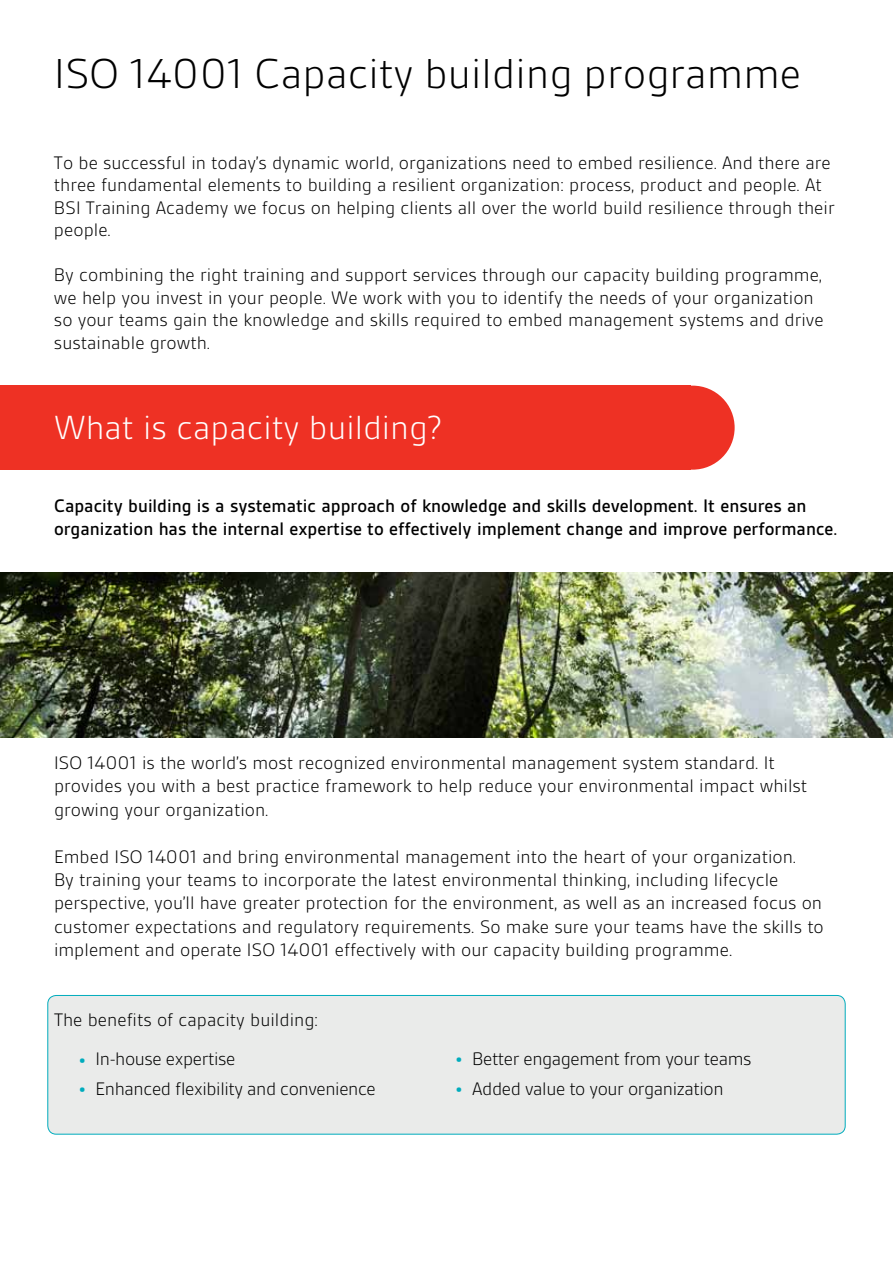
<style>
.page{position:relative;width:893px;height:1263px;background:#fff}
.page>*{position:absolute;margin:0;border:0;box-sizing:border-box;transform-origin:0 0}
.t1{font:300 45px "BSI Gesta";color:#000}
.t2{font:300 36px "BSI Gesta";color:#fff}
.t3{font:300 19.5px/22.5px "BSI Gesta";color:#000}
.t4{font:500 19.5px/23.4px "BSI Gesta";color:#000}
.t5{font:300 19.5px "BSI Gesta";letter-spacing:-.02em;color:#000}
.s1{font-weight:700;color:#00acbd}
</style>
<div class="page">
<div style="left:651px;top:386px;width:84px;height:84px;background:#ee3124;border-radius:50%"></div>
<div style="left:0;top:386px;width:690px;height:84px;background:#ee3124"></div>
<img style="left:0;top:572px;width:893px;height:165px">
<div style="left:48px;top:995px;width:797px;height:139px;background:#eaebea;border-radius:9px"></div>
<div style="left:47px;top:995px;width:799px;height:139px;border:1px solid #00acbd;border-radius:9px"></div>
<h1 class="t1" style="left:54px;top:50px;width:749px">ISO 14001 Capacity building programme</h1>
<p class="t3" style="left:54px;top:151px;width:782px">To be successful in today’s dynamic world, organizations need to embed resilience. And there are three fundamental elements to building a resilient organization: process, product and people. At BSI Training Academy we focus on helping clients all over the world build resilience through their people.</p>
<p class="t3" style="left:54px;top:264px;width:771px">By combining the right training and support services through our capacity building programme, we help you invest in your people. We work with you to identify the needs of your organization so your teams gain the knowledge and skills required to embed management systems and drive sustainable growth.</p>
<h2 class="t2" style="left:54px;top:409px;width:390px">What is capacity building?</h2>
<p class="t4" style="left:54px;top:494px;width:785px">Capacity building is a systematic approach of knowledge and skills development. It ensures an organization has the internal expertise to effectively implement change and improve performance.</p>
<p class="t3" style="left:54px;top:751px;width:755px;line-height:23.4px">ISO 14001 is the world’s most recognized environmental management system standard. It provides you with a best practice framework to help reduce your environmental impact whilst growing your organization.</p>
<p class="t3" style="left:54px;top:845px;width:771px;line-height:23.4px">Embed ISO 14001 and bring environmental management into the heart of your organization.<br>By training your teams to incorporate the latest environmental thinking, including lifecycle perspective, you’ll have greater protection for the environment, as well as an increased focus on customer expectations and regulatory requirements. So make sure your teams have the skills to implement and operate ISO 14001 effectively with our capacity building programme.</p>
<p class="t3" style="left:54px;top:1009px;width:265px">The benefits of capacity building:</p>
<p class="t5" style="left:79px;top:1049px;width:158px"><span class="s1">•</span> In-house expertise</p>
<p class="t5" style="left:79px;top:1079px;width:299px"><span class="s1">•</span> Enhanced flexibility and convenience</p>
<p class="t5" style="left:455px;top:1049px;width:298px"><span class="s1">•</span> Better engagement from your teams</p>
<p class="t5" style="left:455px;top:1079px;width:270px"><span class="s1">•</span> Added value to your organization</p>
</div>
